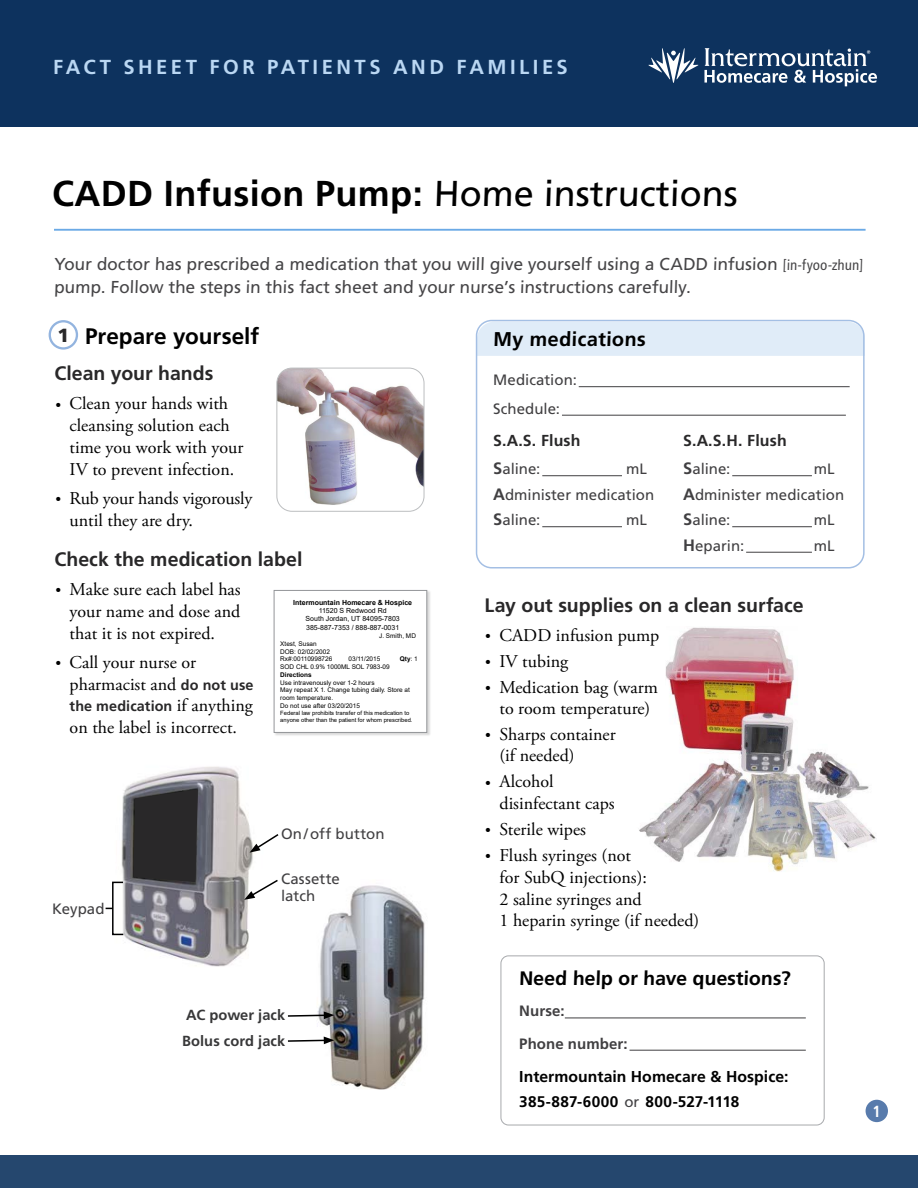
<style>
.page{position:relative;width:918px;height:1188px;background:#fff}
.page>*{position:absolute;margin:0;border:0;box-sizing:border-box;transform-origin:0 0}
.Title__h1{font:700 36px "Frutiger LT Std";letter-spacing:.01em;color:#000}
.Level_1__h2{font:700 22.5px "Frutiger LT Std";color:#000}
.t1{font:700 20.25px "Frutiger LT Std";letter-spacing:.17em;color:#bad7f3}
.Level_2__h3{font:700 19.8px "Frutiger LT Std";color:#000}
.Level_2__h3-2{font:700 19.5px "Frutiger LT Std";color:#292829}
.Opening_paragraph{font:700 19.5px "Frutiger LT Std";color:#000}
.Level_2__h3-3{font:900 19.05px "Frutiger LT Std";color:#292829}
.t2{font:18px/21.8px "Adobe Garamond Pro";color:#000}
.Opening_paragraph-2{font:17.25px/22.5px "Frutiger LT Std";color:#464547}
.t3{font:700 condensed 16.2px "Frutiger LT Std";color:#fff}
.Main_table{font:700 15.9px "Frutiger LT Std";letter-spacing:.01em;color:#292829}
.Main_table-2{font:700 15.75px "Frutiger LT Std";letter-spacing:.005em;color:#000}
.Main_table-3{font:700 15.3px "Frutiger LT Std";letter-spacing:.01em;color:#000}
.Main_table-4{font:15px "Frutiger LT Std";color:#414042}
.sentence_case_-_left{font:15px/17.9px "Frutiger LT Std";letter-spacing:.005em;color:#414042}
.Main_table-5{font:700 15px "Frutiger LT Std";letter-spacing:.005em;color:#414042}
.sentence_case_-_left-2{font:700 14.7px "Frutiger LT Std";letter-spacing:.005em;color:#383839}
.t4{font:700 14.4px "Frutiger LT Std";letter-spacing:.005em;color:#292829}
.t5{font:7.05px "Arial";color:#000}
.t6{font:700 7.05px "Arial";color:#000}
.t7{font:6.45px/7.6px "Arial";color:#000}
.t8{font:700 6.45px "Arial";color:#000}
.t9{font:5.85px/7.1px "Arial";color:#000}
.s1{font-weight:400}
.s2{font-stretch:condensed;font-size:14.7px}
.s3{font-size:15px}
.s4{font-family:"Frutiger LT Std";font-weight:700;font-size:14.4px;color:#292829}
.s5{font-family:"Adobe Garamond Pro";font-weight:400;font-size:18px;color:#000}
.s6{font-weight:700;font-size:16.5px}
.s7{font-weight:400;font-size:15px;color:#414042}
</style>
<div class="page">
<div style="left:866px;top:1100px;width:22px;height:22px;background:#587bac;border-radius:50%"></div>
<div style="left:0;top:0;width:918px;height:127px;background:#0d325e"></div>
<div style="left:0;top:1156px;width:918px;height:32px;background:#25476e"></div>
<svg style="left:648px;top:48px;width:50px;height:35px"></svg>
<svg style="left:704px;top:48px;width:173px;height:38px"></svg>
<hr style="left:54px;top:229px;width:812px;height:2px;background:#6baae6">
<img style="left:317px;top:885px;width:108px;height:204px">
<svg style="left:287px;top:1037px;width:47px;height:7px"></svg>
<svg style="left:287px;top:1011px;width:47px;height:8px"></svg>
<img style="left:278px;top:368px;width:146px;height:138px">
<div style="left:276px;top:368px;width:148px;height:144px;border:1px solid #bcbec0;border-radius:15px"></div>
<img style="left:639px;top:627px;width:238px;height:245px">
<img style="left:105px;top:766px;width:241px;height:201px">
<svg style="left:134px;top:789px;width:64px;height:93px;background:#2d2c2e"></svg>
<svg style="left:244px;top:878px;width:36px;height:22px"></svg>
<svg style="left:250px;top:833px;width:30px;height:20px"></svg>
<div style="left:274px;top:590px;width:157px;height:147px;background:#000;opacity:.15"></div>
<div style="left:274px;top:590px;width:153px;height:143px;background:#fff;border:1px solid #939598"></div>
<div style="left:477px;top:322px;width:385px;height:34px;background:#e0ecf8"></div>
<div style="left:476px;top:320px;width:389px;height:249px;border:2px solid #a4bfe4;border-radius:15px"></div>
<hr style="left:732px;top:475px;width:80px;height:1px;background:#414042">
<hr style="left:732px;top:526px;width:80px;height:1px;background:#414042">
<hr style="left:746px;top:552px;width:66px;height:1px;background:#414042">
<hr style="left:542px;top:475px;width:80px;height:1px;background:#414042">
<hr style="left:542px;top:526px;width:80px;height:1px;background:#414042">
<hr style="left:579px;top:386px;width:271px;height:1px;background:#414042">
<hr style="left:562px;top:415px;width:284px;height:1px;background:#414042">
<hr style="left:565px;top:1018px;width:241px;height:1px;background:#414042">
<hr style="left:630px;top:1050px;width:176px;height:1px;background:#414042">
<div style="left:501px;top:955px;width:324px;height:170px;border:1px solid #a7a9ac;border-radius:8px"></div>
<div style="left:112px;top:882px;width:12px;height:53px;border:2px solid #000"></div>
<div style="left:49px;top:320px;width:29px;height:30px;border:2px solid #93b4df;border-radius:50%"></div>
<p class="t1" style="left:53px;top:55px;width:516px">FACT SHEET FOR PATIENTS AND FAMILIES</p>
<p class="Title__h1" style="left:52px;top:172px;width:688px">CADD Infusion Pump: <span class="s1">Home instructions</span></p>
<p class="Opening_paragraph-2" style="left:54px;top:253px;width:811px">Your doctor has prescribed a medication that you will give yourself using a CADD infusion <span class="s2">[in-fyoo-zhun] </span>pump. Follow the steps in this fact sheet and your nurse’s instructions carefully.</p>
<p class="Level_1__h2" style="left:85px;top:323px;width:176px">Prepare yourself</p>
<p class="Level_2__h3-2" style="left:55px;top:362px;width:161px">Clean your hands</p>
<p class="t2" style="left:70px;top:393px;width:175px;text-indent:-14px"><span class="s3">•</span> Clean your hands with cleansing solution each time you work with your<br>IV to prevent infection.</p>
<p class="t2" style="left:70px;top:488px;width:184px;text-indent:-14px"><span class="s3">•</span> Rub your hands vigorously until they are dry.</p>
<p class="Level_2__h3-2" style="left:55px;top:548px;width:249px">Check the medication label</p>
<p class="t2" style="left:70px;top:579px;width:173px;text-align:justify;text-indent:-14px"><span class="s3">•</span> Make sure each label has your name and dose and that it is not expired.</p>
<p class="t2" style="left:70px;top:652px;width:185px;text-indent:-14px"><span class="s3">•</span> Call your nurse or pharmacist and <span class="s4">do not use</span></p>
<p class="t4" style="left:70px;top:698px;width:185px">the medication <span class="s5">if anything</span></p>
<p class="t2" style="left:70px;top:717px;width:169px">on the label is incorrect.</p>
<p class="Level_2__h3-3" style="left:58px;top:324px;width:13px">1</p>
<p class="Level_2__h3" style="left:493px;top:327px;width:155px">My medications</p>
<p class="Main_table-4" style="left:493px;top:371px;width:85px">Medication:</p>
<p class="Main_table-4" style="left:493px;top:400px;width:68px">Schedule:</p>
<p class="Main_table" style="left:493px;top:431px;width:89px">S.A.S. Flush</p>
<p class="Main_table-4" style="left:493px;top:460px;width:49px"><span class="s6">S</span>aline:</p>
<p class="Main_table-4" style="left:626px;top:460px;width:22px">mL</p>
<p class="Main_table-4" style="left:493px;top:486px;width:163px"><span class="s6">A</span>dminister medication</p>
<p class="Main_table-4" style="left:493px;top:511px;width:49px"><span class="s6">S</span>aline:</p>
<p class="Main_table-4" style="left:626px;top:511px;width:22px">mL</p>
<p class="Main_table" style="left:683px;top:431px;width:105px">S.A.S.H. Flush</p>
<p class="Main_table-4" style="left:683px;top:460px;width:49px"><span class="s6">S</span>aline:</p>
<p class="Main_table-4" style="left:814px;top:460px;width:22px">mL</p>
<p class="Main_table-4" style="left:683px;top:486px;width:163px"><span class="s6">A</span>dminister medication</p>
<p class="Main_table-4" style="left:683px;top:511px;width:49px"><span class="s6">S</span>aline:</p>
<p class="Main_table-4" style="left:814px;top:511px;width:22px">mL</p>
<p class="Main_table-4" style="left:683px;top:537px;width:63px"><span class="s6">H</span>eparin:</p>
<p class="Main_table-4" style="left:814px;top:537px;width:22px">mL</p>
<p class="Level_2__h3-2" style="left:484px;top:593px;width:321px">Lay out supplies on a clean surface</p>
<p class="t2" style="left:485px;top:625px;width:176px"><span class="s3">•</span> CADD infusion pump</p>
<p class="t2" style="left:485px;top:651px;width:84px"><span class="s3">•</span> IV tubing</p>
<p class="t2" style="left:485px;top:677px;width:174px;text-align:center"><span class="s3">•</span> Medication bag (warm to room temperature)</p>
<p class="t2" style="left:500px;top:724px;width:118px;text-indent:-14px"><span class="s3">•</span> Sharps container (if needed)</p>
<p class="t2" style="left:500px;top:772px;width:117px;text-indent:-14px"><span class="s3">•</span> Alcohol disinfectant caps</p>
<p class="t2" style="left:485px;top:819px;width:102px"><span class="s3">•</span> Sterile wipes</p>
<p class="t2" style="left:500px;top:845px;width:201px;text-indent:-14px"><span class="s3">•</span> Flush syringes (not<br>for SubQ injections):<br>2 saline syringes and<br>1 heparin syringe (if needed)</p>
<p class="t6" style="left:293px;top:597px;width:120px">Intermountain Homecare &amp; Hospice</p>
<p class="t5" style="left:319px;top:606px;width:70px">11520 S Redwood Rd</p>
<p class="t5" style="left:306px;top:614px;width:96px">South Jordan, UT 84095-7803</p>
<p class="t5" style="left:306px;top:623px;width:95px">385-887-7353 / 888-887-0031</p>
<p class="t7" style="left:379px;top:632px;width:38px">J. Smith, MD</p>
<p class="t7" style="left:280px;top:640px;width:38px">Xtest, Susan</p>
<p class="t7" style="left:280px;top:648px;width:51px">DOB: 02/02/2002</p>
<p class="t7" style="left:280px;top:655px;width:54px">Rx#:00110998726</p>
<p class="t7" style="left:349px;top:655px;width:33px">03/11/2015</p>
<p class="t8" style="left:400px;top:655px;width:19px">Qty<span class="s1">: 1</span></p>
<p class="t7" style="left:280px;top:663px;width:111px">SOD CHL 0.9% 1000ML SOL 7983-09</p>
<p class="t8" style="left:280px;top:670px;width:33px">Directions</p>
<p class="t7" style="left:280px;top:678px;width:96px">Use intravenously over 1-2 hours</p>
<p class="t7" style="left:280px;top:686px;width:131px">May repeat X 1. Change tubing daily. Store at room temperature.</p>
<p class="t7" style="left:280px;top:702px;width:81px">Do not use after 03/20/2015</p>
<p class="t9" style="left:280px;top:709px;width:134px">Federal law prohibits transfer of this medication to anyone other than the patient for whom prescribed.</p>
<p class="sentence_case_-_left" style="left:281px;top:824px;width:105px">On/off button</p>
<p class="sentence_case_-_left" style="left:281px;top:870px;width:60px">Cassette latch</p>
<p class="sentence_case_-_left" style="left:52px;top:900px;width:54px">Keypad</p>
<p class="sentence_case_-_left-2" style="left:186px;top:1006px;width:101px">AC power jack</p>
<p class="sentence_case_-_left-2" style="left:182px;top:1032px;width:105px">Bolus cord jack</p>
<p class="Opening_paragraph" style="left:519px;top:967px;width:274px">Need help or have questions?</p>
<p class="Main_table-5" style="left:519px;top:1002px;width:47px">Nurse:</p>
<p class="Main_table-5" style="left:519px;top:1035px;width:110px">Phone number:</p>
<p class="Main_table-2" style="left:519px;top:1067px;width:271px">Intermountain Homecare &amp; Hospice:</p>
<p class="Main_table-3" style="left:519px;top:1092px;width:222px">385-887-6000 <span class="s7">or</span> 800-527-1118</p>
<p class="t3" style="left:873px;top:1101px;width:10px">1</p>
</div>
